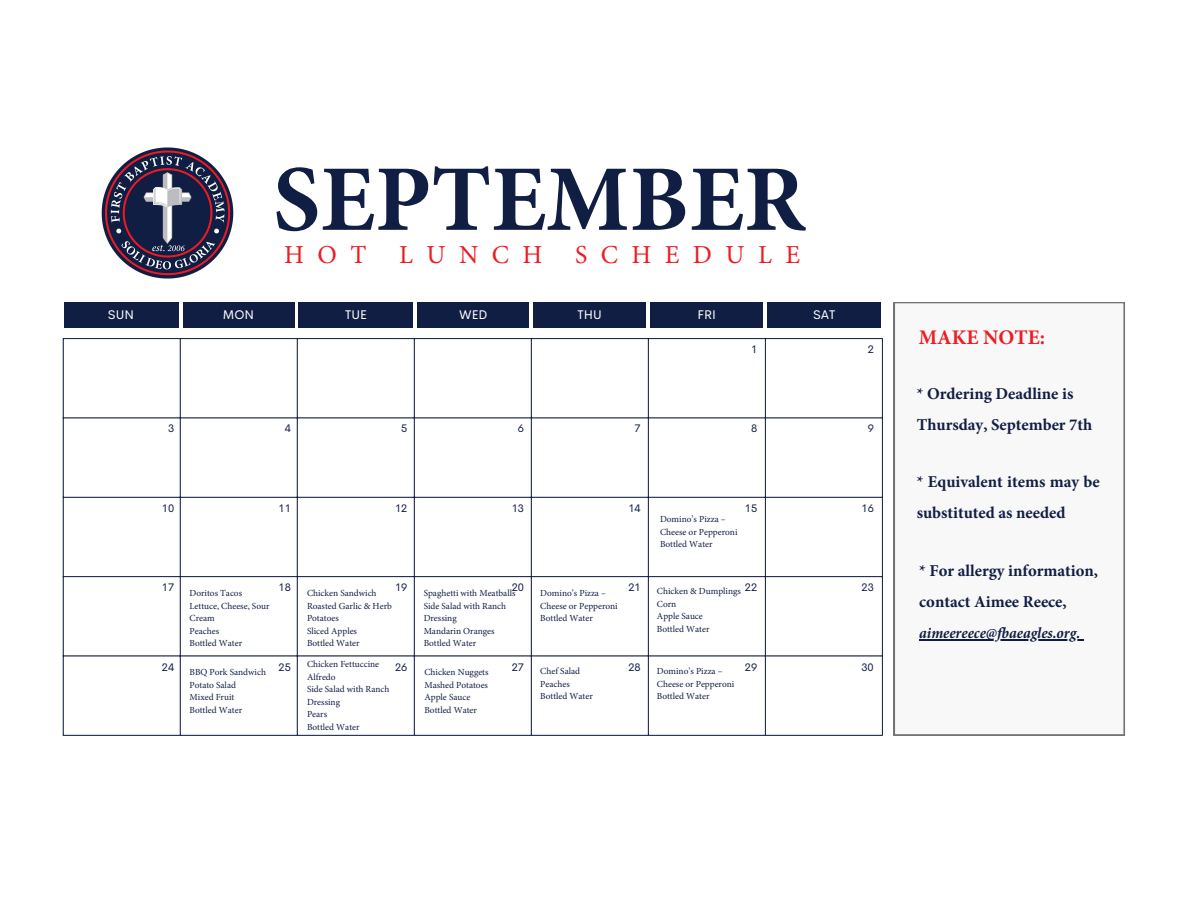
<style>
.page{position:relative;width:1188px;height:918px;background:#fff}
.page>*{position:absolute;margin:0;border:0;box-sizing:border-box;transform-origin:0 0}
.t1{font:700 93.9px "Minion Pro";color:#111e43}
.t2{font:25.95px "Minion Pro";letter-spacing:.515em;color:#ed1c24}
.t3{font:700 20.85px "Minion Pro";color:#ed1c24}
.t4{font:700 16.65px/31.2px "Minion Pro";color:#111e43}
.t5{font:italic 700 condensed 15.75px "Minion Pro";color:#111e43}
.t6{font:12.6px "Cerebri Sans";color:#fff}
.t7{font:10.95px "Cerebri Sans";color:#111e43}
.t8{font:9.3px/12.5px "Minion Pro";color:#111e43}
</style>
<div class="page">
<svg style="left:64px;top:339px;width:818px;height:396px"></svg>
<hr style="left:63px;top:339px;width:1px;height:396px;background:#111e43">
<hr style="left:180px;top:339px;width:1px;height:396px;background:#111e43">
<hr style="left:297px;top:339px;width:1px;height:396px;background:#111e43">
<hr style="left:414px;top:339px;width:1px;height:396px;background:#111e43">
<hr style="left:531px;top:339px;width:1px;height:396px;background:#111e43">
<hr style="left:648px;top:339px;width:1px;height:396px;background:#111e43">
<hr style="left:765px;top:339px;width:1px;height:396px;background:#111e43">
<hr style="left:882px;top:339px;width:1px;height:396px;background:#111e43">
<hr style="left:63px;top:338px;width:820px;height:1px;background:#111e43">
<hr style="left:63px;top:418px;width:820px;height:1px;background:#111e43">
<hr style="left:63px;top:497px;width:820px;height:1px;background:#111e43">
<hr style="left:63px;top:576px;width:820px;height:1px;background:#111e43">
<hr style="left:63px;top:656px;width:820px;height:1px;background:#111e43">
<hr style="left:63px;top:735px;width:820px;height:1px;background:#111e43">
<div style="left:64px;top:302px;width:114px;height:26px;background:#111e43"></div>
<div style="left:183px;top:302px;width:111px;height:26px;background:#111e43"></div>
<div style="left:418px;top:302px;width:111px;height:26px;background:#111e43"></div>
<div style="left:534px;top:302px;width:112px;height:26px;background:#111e43"></div>
<div style="left:650px;top:302px;width:113px;height:26px;background:#111e43"></div>
<div style="left:768px;top:302px;width:113px;height:26px;background:#111e43"></div>
<div style="left:299px;top:302px;width:114px;height:26px;background:#111e43"></div>
<svg style="left:894px;top:302px;width:231px;height:433px"></svg>
<img style="left:101px;top:147px;width:133px;height:157px">
<hr style="left:919px;top:639px;width:161px;height:1px;background:#111e43">
<p class="t6" style="left:108px;top:306px;width:28px">SUN</p>
<p class="t1" style="left:273px;top:162px;width:534px">SEPTEMBER</p>
<p class="t2" style="left:284px;top:244px;width:84px">HOT</p>
<p class="t2" style="left:399px;top:244px;width:145px">LUNCH</p>
<p class="t2" style="left:575px;top:244px;width:227px">SCHEDULE</p>
<p class="t6" style="left:223px;top:306px;width:33px">MON</p>
<p class="t6" style="left:345px;top:306px;width:23px">TUE</p>
<p class="t6" style="left:459px;top:306px;width:30px">WED</p>
<p class="t6" style="left:578px;top:306px;width:26px">THU</p>
<p class="t6" style="left:698px;top:306px;width:20px">FRI</p>
<p class="t6" style="left:813px;top:306px;width:24px">SAT</p>
<p class="t7" style="left:751px;top:342px;width:8px">1</p>
<p class="t7" style="left:868px;top:342px;width:8px">2</p>
<p class="t7" style="left:168px;top:421px;width:8px">3</p>
<p class="t7" style="left:285px;top:421px;width:8px">4</p>
<p class="t7" style="left:401px;top:421px;width:8px">5</p>
<p class="t7" style="left:518px;top:421px;width:8px">6</p>
<p class="t7" style="left:635px;top:421px;width:8px">7</p>
<p class="t7" style="left:751px;top:421px;width:8px">8</p>
<p class="t7" style="left:868px;top:421px;width:8px">9</p>
<p class="t7" style="left:162px;top:501px;width:14px">10</p>
<p class="t7" style="left:279px;top:501px;width:14px">11</p>
<p class="t7" style="left:395px;top:501px;width:14px">12</p>
<p class="t7" style="left:512px;top:501px;width:14px">13</p>
<p class="t7" style="left:628px;top:501px;width:14px">14</p>
<p class="t7" style="left:745px;top:501px;width:14px">15</p>
<p class="t7" style="left:862px;top:501px;width:14px">16</p>
<p class="t8" style="left:660px;top:514px;width:67px">Domino’s Pizza –</p>
<p class="t8" style="left:660px;top:526px;width:79px">Cheese or Pepperoni</p>
<p class="t8" style="left:660px;top:539px;width:54px">Bottled Water</p>
<p class="t7" style="left:162px;top:580px;width:14px">17</p>
<p class="t8" style="left:190px;top:588px;width:54px">Doritos Tacos</p>
<p class="t8" style="left:190px;top:601px;width:81px">Lettuce, Cheese, Sour<br>Cream</p>
<p class="t8" style="left:190px;top:626px;width:31px">Peaches</p>
<p class="t8" style="left:190px;top:638px;width:54px">Bottled Water</p>
<p class="t7" style="left:279px;top:580px;width:14px">18</p>
<p class="t7" style="left:395px;top:580px;width:14px">19</p>
<p class="t8" style="left:307px;top:588px;width:71px">Chicken Sandwich</p>
<p class="t8" style="left:307px;top:601px;width:86px">Roasted Garlic &amp; Herb<br>Potatoes</p>
<p class="t8" style="left:307px;top:626px;width:52px">Sliced Apples</p>
<p class="t8" style="left:307px;top:638px;width:54px">Bottled Water</p>
<p class="t7" style="left:512px;top:580px;width:14px">20</p>
<p class="t8" style="left:424px;top:588px;width:93px">Spaghetti with Meatballs</p>
<p class="t8" style="left:424px;top:601px;width:84px">Side Salad with Ranch<br>Dressing</p>
<p class="t8" style="left:424px;top:626px;width:72px">Mandarin Oranges</p>
<p class="t8" style="left:424px;top:638px;width:54px">Bottled Water</p>
<p class="t8" style="left:540px;top:588px;width:67px">Domino’s Pizza –</p>
<p class="t8" style="left:540px;top:601px;width:79px">Cheese or Pepperoni</p>
<p class="t8" style="left:540px;top:613px;width:54px">Bottled Water</p>
<p class="t7" style="left:628px;top:580px;width:14px">21</p>
<p class="t7" style="left:745px;top:580px;width:14px">22</p>
<p class="t8" style="left:657px;top:586px;width:86px">Chicken &amp; Dumplings</p>
<p class="t8" style="left:657px;top:599px;width:21px">Corn</p>
<p class="t8" style="left:657px;top:611px;width:47px">Apple Sauce</p>
<p class="t8" style="left:657px;top:624px;width:54px">Bottled Water</p>
<p class="t7" style="left:862px;top:580px;width:14px">23</p>
<p class="t7" style="left:162px;top:660px;width:14px">24</p>
<p class="t8" style="left:190px;top:667px;width:78px">BBQ Pork Sandwich</p>
<p class="t8" style="left:190px;top:679px;width:48px">Potato Salad</p>
<p class="t8" style="left:190px;top:692px;width:46px">Mixed Fruit</p>
<p class="t8" style="left:190px;top:704px;width:54px">Bottled Water</p>
<p class="t7" style="left:279px;top:660px;width:14px">25</p>
<p class="t8" style="left:307px;top:659px;width:74px">Chicken Fettuccine<br>Alfredo</p>
<p class="t8" style="left:307px;top:684px;width:84px">Side Salad with Ranch<br>Dressing</p>
<p class="t8" style="left:307px;top:709px;width:22px">Pears</p>
<p class="t8" style="left:307px;top:721px;width:54px">Bottled Water</p>
<p class="t7" style="left:395px;top:660px;width:14px">26</p>
<p class="t8" style="left:424px;top:667px;width:66px">Chicken Nuggets</p>
<p class="t8" style="left:424px;top:679px;width:65px">Mashed Potatoes</p>
<p class="t8" style="left:424px;top:692px;width:47px">Apple Sauce</p>
<p class="t8" style="left:424px;top:704px;width:54px">Bottled Water</p>
<p class="t7" style="left:512px;top:660px;width:14px">27</p>
<p class="t7" style="left:745px;top:660px;width:14px">29</p>
<p class="t7" style="left:628px;top:660px;width:14px">28</p>
<p class="t7" style="left:861px;top:660px;width:14px">30</p>
<p class="t8" style="left:540px;top:666px;width:41px">Chef Salad</p>
<p class="t8" style="left:540px;top:678px;width:31px">Peaches</p>
<p class="t8" style="left:540px;top:691px;width:54px">Bottled Water</p>
<p class="t8" style="left:657px;top:666px;width:67px">Domino’s Pizza –</p>
<p class="t8" style="left:657px;top:678px;width:79px">Cheese or Pepperoni</p>
<p class="t8" style="left:657px;top:691px;width:54px">Bottled Water</p>
<p class="t3" style="left:919px;top:328px;width:128px">MAKE NOTE:</p>
<p class="t4" style="left:917px;top:379px;width:158px">* Ordering Deadline is</p>
<p class="t4" style="left:917px;top:410px;width:177px">Thursday, September 7th</p>
<p class="t4" style="left:917px;top:468px;width:185px">* Equivalent items may be substituted as needed</p>
<p class="t4" style="left:919px;top:557px;width:180px">* For allergy information,</p>
<p class="t4" style="left:919px;top:588px;width:149px">contact Aimee Reece,</p>
<p class="t5" style="left:919px;top:626px;width:162px">aimeereece@fbaeagles.org.</p>
</div>
